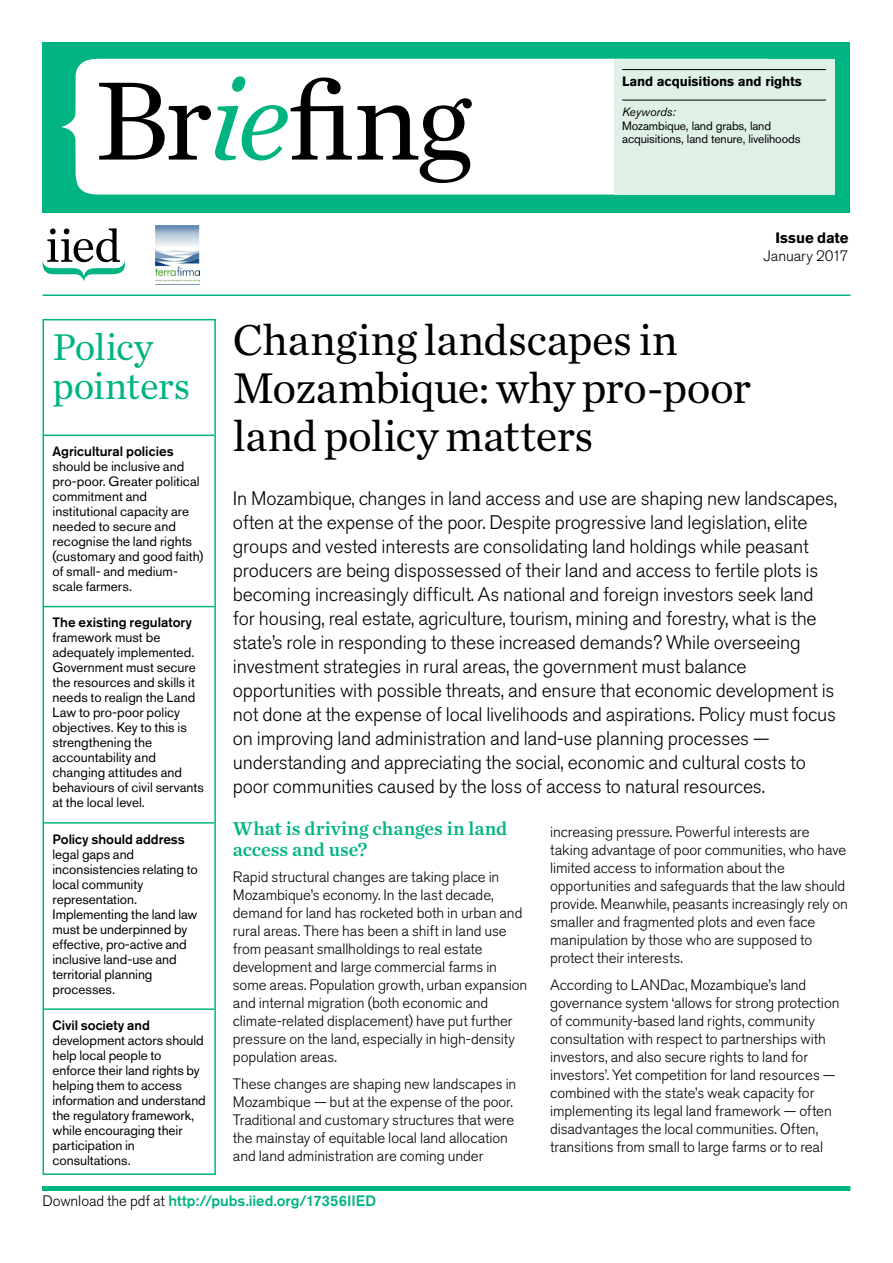
<style>
.page{position:relative;width:893px;height:1263px;background:#fff}
.page>*{position:absolute;margin:0;border:0;box-sizing:border-box;transform-origin:0 0}
.t1{font:116.7px "Chronicle Text G1";color:#000}
.t2{font:45px/48px "Chronicle Text G1";letter-spacing:-.01em;color:#000}
.t3{font:39px/39px "Chronicle Text G1";letter-spacing:-.015em;color:#00b482}
.t4{font:300 19.5px/24px "Akzidenz Grotesk BE";letter-spacing:-.01em;color:#000}
.t5{font:19.5px/21px "Chronicle Text G1 Semi";color:#00b482}
.t6{font:300 15px/18px "Akzidenz Grotesk BE";letter-spacing:-.005em;color:#000}
.t7{font:500 15px "Akzidenz Grotesk BE";color:#00b482}
.t8{font:700 15px "Akzidenz Grotesk BE";letter-spacing:-.005em;color:#000}
.t9{font:13.5px/15px "Akzidenz Grotesk BE";color:#000}
.t10{font:500 13.5px "Akzidenz Grotesk BE";color:#000}
.t11{font:700 13.5px "Akzidenz Grotesk BE";letter-spacing:-.01em;color:#000}
.t12{font:12px "Akzidenz Grotesk BE";letter-spacing:-.01em;color:#000}
.t13{font:italic 12px "Akzidenz Grotesk BE";letter-spacing:-.01em;color:#000}
.s1{font-style:italic;color:#00b482}
.s2{font-weight:300;color:#000}
</style>
<div class="page">
<div style="left:43px;top:43px;width:807px;height:170px;background:#00b482"></div>
<div style="left:61px;top:59px;width:553px;height:136px;background:#fff"></div>
<svg style="left:42px;top:228px;width:83px;height:53px"></svg>
<div style="left:614px;top:59px;width:220px;height:136px;background:#dff0e7"></div>
<hr style="left:622px;top:69px;width:204px;height:1px;background:#000">
<hr style="left:622px;top:100px;width:204px;height:1px;background:#000">
<div style="left:43px;top:1186px;width:807px;height:5px;background:#00b482"></div>
<hr style="left:44px;top:435px;width:170px;height:1px;background:#00b482">
<hr style="left:44px;top:606px;width:170px;height:1px;background:#00b482">
<hr style="left:44px;top:822px;width:170px;height:2px;background:#00b482">
<hr style="left:44px;top:1008px;width:170px;height:2px;background:#00b482">
<div style="left:43px;top:319px;width:173px;height:856px;border:2px solid #00b482"></div>
<hr style="left:43px;top:294px;width:807px;height:2px;background:#00b482">
<img style="left:156px;top:225px;width:44px;height:57px">
<h1 class="t1" style="left:94px;top:32px;width:379px">Br<span class="s1">ie</span>fing</h1>
<p class="t11" style="left:622px;top:73px;width:181px">Land acquisitions and rights</p>
<p class="t13" style="left:622px;top:105px;width:55px">Keywords:</p>
<p class="t12" style="left:622px;top:119px;width:150px">Mozambique, land grabs, land</p>
<p class="t12" style="left:622px;top:132px;width:180px">acquisitions, land tenure, livelihoods</p>
<p class="t8" style="left:775px;top:229px;width:75px">Issue date</p>
<p class="t6" style="left:764px;top:247px;width:86px">January 2017</p>
<h3 class="t3" style="left:53px;top:325px;width:139px">Policy pointers</h3>
<p class="t10" style="left:53px;top:443px;width:123px">Agricultural policies</p>
<p class="t9" style="left:53px;top:459px;width:152px">should be inclusive and pro-poor. Greater political commitment and institutional capacity are needed to secure and recognise the land rights (customary and good faith) of small- and medium&shy;scale farmers.</p>
<p class="t10" style="left:53px;top:614px;width:141px">The existing regulatory</p>
<p class="t9" style="left:53px;top:630px;width:153px">framework must be adequately implemented.<br>Government must secure the resources and skills it needs to realign the Land<br>Law to pro-poor policy objectives. Key to this is strengthening the accountability and changing attitudes and behaviours of civil servants at the local level.</p>
<p class="t10" style="left:53px;top:830px;width:134px">Policy should address</p>
<p class="t9" style="left:53px;top:846px;width:147px">legal gaps and inconsistencies relating to local community representation.<br>Implementing the land law must be underpinned by effective, pro-active and inclusive land-use and territorial planning processes.</p>
<p class="t10" style="left:53px;top:1017px;width:99px">Civil society and</p>
<p class="t9" style="left:53px;top:1032px;width:155px">development actors should help local people to enforce their land rights by helping them to access information and understand the regulatory framework, while encouraging their participation in consultations.</p>
<h2 class="t2" style="left:233px;top:313px;width:520px">Changing landscapes in<br>Mozambique: why pro-poor land policy matters</h2>
<p class="t4" style="left:233px;top:486px;width:606px">In Mozambique, changes in land access and use are shaping new landscapes, often at the expense of the poor. Despite progressive land legislation, elite groups and vested interests are consolidating land holdings while peasant producers are being dispossessed of their land and access to fertile plots is becoming increasingly difficult. As national and foreign investors seek land for housing, real estate, agriculture, tourism, mining and forestry, what is the state’s role in responding to these increased demands? While overseeing investment strategies in rural areas, the government must balance opportunities with possible threats, and ensure that economic development is not done at the expense of local livelihoods and aspirations. Policy must focus on improving land administration and land-use planning processes — understanding and appreciating the social, economic and cultural costs to poor communities caused by the loss of access to natural resources.</p>
<h3 class="t5" style="left:233px;top:817px;width:276px">What is driving changes in land access and use?</h3>
<p class="t6" style="left:233px;top:868px;width:296px">Rapid structural changes are taking place in Mozambique’s economy. In the last decade, demand for land has rocketed both in urban and rural areas. There has been a shift in land use from peasant smallholdings to real estate development and large commercial farms in some areas. Population growth, urban expansion and internal migration (both economic and climate-related displacement) have put further pressure on the land, especially in high-density population areas.</p>
<p class="t6" style="left:233px;top:1075px;width:285px">These changes are shaping new landscapes in Mozambique — but at the expense of the poor.<br>Traditional and customary structures that were the mainstay of equitable local land allocation and land administration are coming under</p>
<p class="t6" style="left:550px;top:823px;width:299px">increasing pressure. Powerful interests are taking advantage of poor communities, who have limited access to information about the opportunities and safeguards that the law should provide. Meanwhile, peasants increasingly rely on smaller and fragmented plots and even face manipulation by those who are supposed to protect their interests.</p>
<p class="t6" style="left:550px;top:976px;width:291px">According to LANDac, Mozambique’s land governance system ‘allows for strong protection of community-based land rights, community consultation with respect to partnerships with investors, and also secure rights to land for investors’. Yet competition for land resources — combined with the state’s weak capacity for implementing its legal land framework — often disadvantages the local communities. Often, transitions from small to large farms or to real</p>
<p class="t7" style="left:43px;top:1192px;width:335px"><span class="s2">Download the pdf at</span> http://pubs.iied.org/17356IIED</p>
</div>
